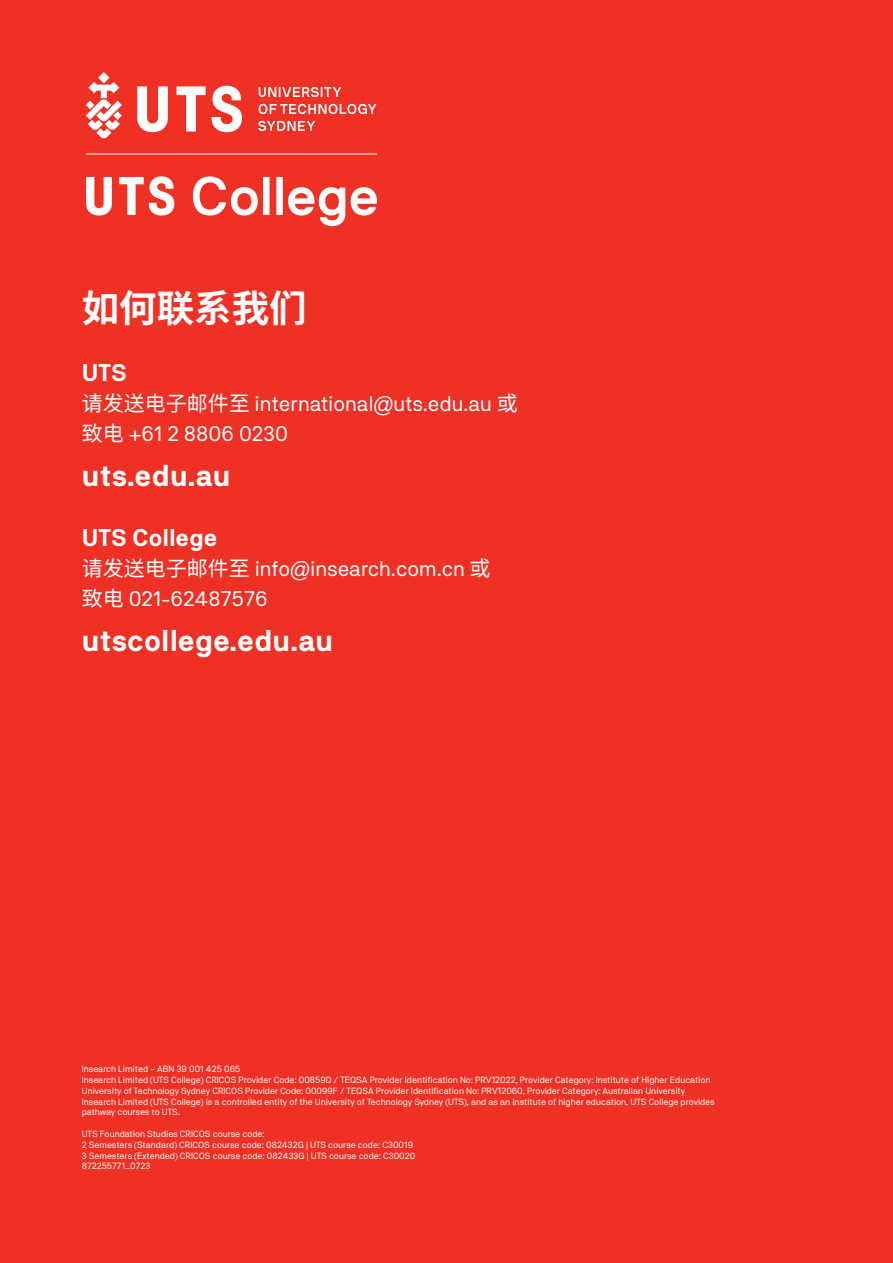
<style>
.page{position:relative;width:893px;height:1263px;background:#ee3124}
.page>*{position:absolute;margin:0;border:0;box-sizing:border-box;transform-origin:0 0}
.t1{font:700 37.5px "Source Han Sans CN";color:#fff}
.t2{font:700 30px "NB Akademie Std";color:#fff}
.t3{font:700 24px "NB Akademie Std";letter-spacing:-.01em;color:#fff}
.t4{font:21px/30px "NB Akademie Std";color:#fff}
.t5{font:9px/10.8px "NB Akademie Std";color:#fff}
.s1{font-family:"Source Han Sans CN"}
</style>
<div class="page">
<svg style="left:193px;top:176px;width:65px;height:40px"></svg>
<div style="left:263px;top:177px;width:7px;height:38px;background:#fff"></div>
<div style="left:276px;top:177px;width:7px;height:38px;background:#fff"></div>
<svg style="left:288px;top:187px;width:57px;height:39px"></svg>
<svg style="left:351px;top:187px;width:26px;height:29px"></svg>
<svg style="left:86px;top:177px;width:26px;height:39px"></svg>
<svg style="left:119px;top:176px;width:55px;height:40px"></svg>
<svg style="left:177px;top:86px;width:29px;height:46px"></svg>
<svg style="left:137px;top:86px;width:31px;height:46px"></svg>
<svg style="left:212px;top:86px;width:30px;height:46px"></svg>
<svg style="left:86px;top:72px;width:36px;height:67px"></svg>
<svg style="left:258px;top:121px;width:57px;height:10px"></svg>
<svg style="left:259px;top:104px;width:117px;height:10px"></svg>
<svg style="left:259px;top:87px;width:82px;height:10px"></svg>
<hr style="left:86px;top:154px;width:291px;height:1px;background:#fff">
<h1 class="t1" style="left:82px;top:287px;width:226px">如何联系我们</h1>
<h3 class="t3" style="left:82px;top:359px;width:47px">UTS</h3>
<h3 class="t4" style="left:82px;top:388px;width:438px"><span class="s1">请发送电子邮件至</span> international@uts.edu.au <span class="s1">或致电</span> +61 2 8806 0230</h3>
<h2 class="t2" style="left:82px;top:458px;width:151px">uts.edu.au</h2>
<h3 class="t3" style="left:82px;top:524px;width:137px">UTS College</h3>
<h3 class="t4" style="left:82px;top:553px;width:410px"><span class="s1">请发送电子邮件至</span> info@insearch.com.cn <span class="s1">或致电</span> 021-62487576</h3>
<h2 class="t2" style="left:82px;top:623px;width:253px">utscollege.edu.au</h2>
<p class="t5" style="left:82px;top:1063px;width:634px">Insearch Limited – ABN 39 001 425 065<br>Insearch Limited (UTS College) CRICOS Provider Code: 00859D / TEQSA Provider Identification No: PRV12022, Provider Category: Institute of Higher Education University of Technology Sydney CRICOS Provider Code: 00099F / TEQSA Provider Identification No: PRV12060, Provider Category: Australian University Insearch Limited (UTS College) is a controlled entity of the University of Technology Sydney (UTS), and as an institute of higher education, UTS College provides pathway courses to UTS.</p>
<p class="t5" style="left:82px;top:1128px;width:335px">UTS Foundation Studies CRICOS course code:<br>2 Semesters (Standard) CRICOS course code: 082432G | UTS course code: C30019<br>3 Semesters (Extended) CRICOS course code: 082433G | UTS course code: C30020<br>872255771_0723</p>
</div>
